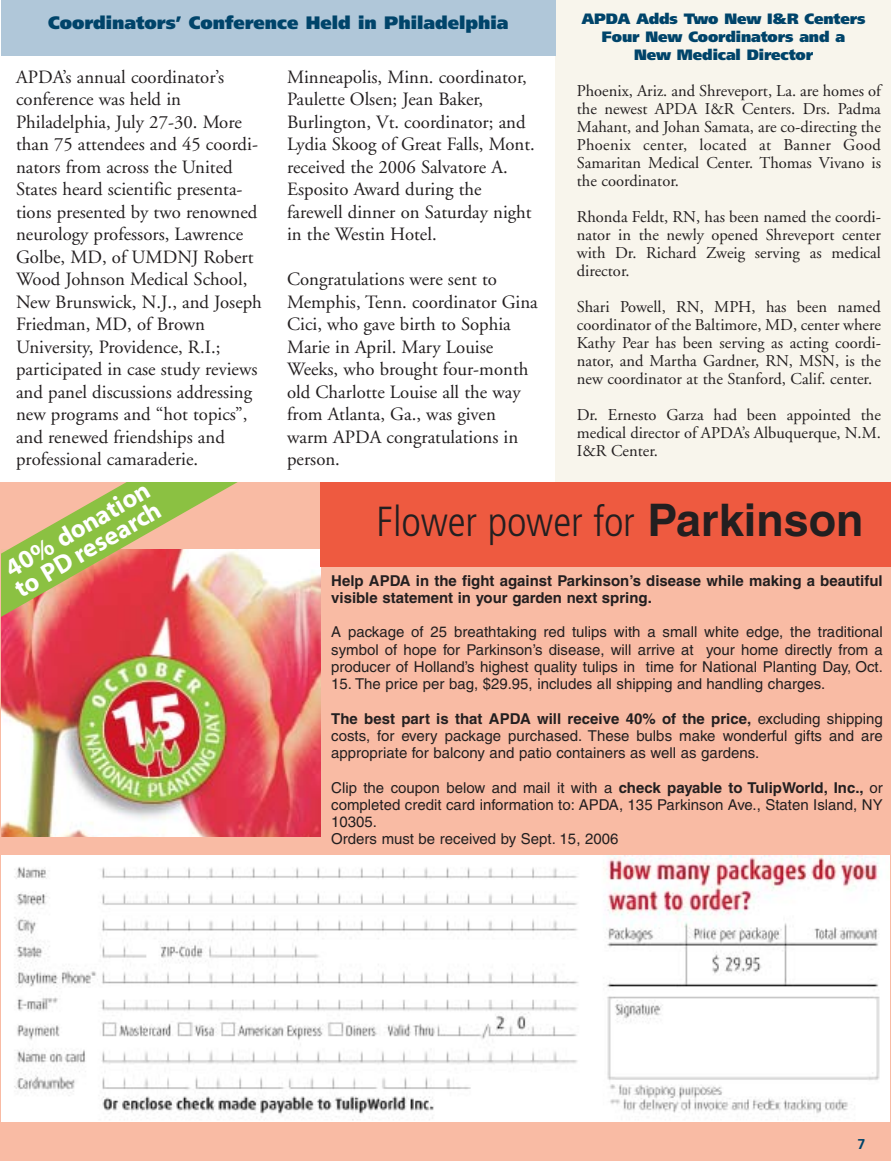
<style>
.page{position:relative;width:891px;height:1161px;background:#fff}
.page>*{position:absolute;margin:0;border:0;box-sizing:border-box;transform-origin:0 0}
.t1{font:300 condensed 42px "Frutiger";letter-spacing:-.005em;color:#231f20}
.t2{font:700 25.8px/22px "Myriad";color:#fff}
.t3{font:18.75px/22.5px "Adobe Garamond";color:#231f20}
.t4{font:900 18px "Frutiger";color:#00446a}
.t5{font:16.5px/18px "Adobe Garamond";color:#231f20;text-align:justify}
.t6{font:15px/17.2px "Helvetica";color:#231f20;text-align:justify}
.t7{font:700 15px/17.2px "Helvetica";color:#231f20}
.t8{font:900 15px/18px "Frutiger";letter-spacing:-.01em;color:#00446a;text-align:center}
.t9{font:700 14.25px "Frutiger";color:#00446a}
.s1{font-family:"Helvetica";font-weight:700;font-stretch:normal;font-size:45px}
.s2{font-weight:700}
</style>
<div class="page">
<div style="left:0;top:482px;width:891px;height:679px;background:#f9bba4"></div>
<img style="left:1px;top:855px;width:889px;height:266px">
<img style="left:1px;top:549px;width:319px;height:287px">
<div style="left:320px;top:482px;width:571px;height:85px;background:#ee5a40"></div>
<div style="left:555px;top:0;width:336px;height:482px;background:#f8f5ec"></div>
<div style="left:1px;top:0;width:555px;height:55px;background:#b0c7d9"></div>
<svg style="left:2px;top:483px;width:259px;height:149px"></svg>
<p class="t4" style="left:48px;top:16px;width:462px">Coordinators’ Conference Held in Philadelphia</p>
<p class="t8" style="left:582px;top:11px;width:285px">APDA Adds Two New I&amp;R Centers<br>Four New Coordinators and a<br>New Medical Director</p>
<p class="t5" style="left:577px;top:83px;width:306px">Phoenix, Ariz. and Shreveport, La. are homes of the newest APDA I&amp;R Centers. Drs. Padma Mahant, and Johan Samata, are co-directing the Phoenix center, located at Banner Good Samaritan Medical Center. Thomas Vivano is the coordinator.</p>
<p class="t5" style="left:577px;top:209px;width:306px">Rhonda Feldt, RN, has been named the coordi&shy;nator in the newly opened Shreveport center with Dr. Richard Zweig serving as medical director.</p>
<p class="t5" style="left:577px;top:299px;width:306px">Shari Powell, RN, MPH, has been named coordinator of the Baltimore, MD, center where Kathy Pear has been serving as acting coordi&shy;nator, and Martha Gardner, RN, MSN, is the new coordinator at the Stanford, Calif. center.</p>
<p class="t5" style="left:577px;top:407px;width:306px">Dr. Ernesto Garza had been appointed the medical director of APDA’s Albuquerque, N.M.<br>I&amp;R Center.</p>
<p class="t3" style="left:16px;top:67px;width:247px">APDA’s annual coordinator’s conference was held in<br>Philadelphia, July 27-30. More than 75 attendees and 45 coordi&shy;nators from across the United<br>States heard scientific presenta&shy;tions presented by two renowned neurology professors, Lawrence<br>Golbe, MD, of UMDNJ Robert<br>Wood Johnson Medical School,<br>New Brunswick, N.J., and Joseph<br>Friedman, MD, of Brown<br>University, Providence, R.I.; participated in case study reviews and panel discussions addressing new programs and “hot topics”, and renewed friendships and professional camaraderie.</p>
<p class="t3" style="left:287px;top:67px;width:249px">Minneapolis, Minn. coordinator,<br>Paulette Olsen; Jean Baker,<br>Burlington, Vt. coordinator; and<br>Lydia Skoog of Great Falls, Mont. received the 2006 Salvatore A.<br>Esposito Award during the farewell dinner on Saturday night in the Westin Hotel.</p>
<p class="t3" style="left:287px;top:270px;width:252px">Congratulations were sent to<br>Memphis, Tenn. coordinator Gina<br>Cici, who gave birth to Sophia<br>Marie in April. Mary Louise<br>Weeks, who brought four-month old Charlotte Louise all the way from Atlanta, Ga., was given warm APDA congratulations in person.</p>
<h2 class="t2" style="left:54px;top:533px;width:81px;rotate:-30deg">dona it</h2>
<h2 class="t2" style="left:1px;top:564px;width:166px;rotate:-30deg">40%<br>to PD rese ra ch</h2>
<h1 class="t1" style="left:376px;top:505px;width:489px">Flower power for <span class="s1">Parkinson</span></h1>
<p class="t7" style="left:331px;top:573px;width:553px">Help APDA in the fight against Parkinson’s disease while making a beautiful visible statement in your garden next spring.</p>
<p class="t6" style="left:331px;top:625px;width:553px">A package of 25 breathtaking red tulips with a small white edge, the traditional symbol of hope for Parkinson’s disease, will arrive at your home directly from a producer of Holland’s highest quality tulips in time for National Planting Day, Oct.</p>
<p class="t6" style="left:331px;top:676px;width:495px">15. The price per bag, $29.95, includes all shipping and handling charges.</p>
<p class="t6" style="left:331px;top:711px;width:553px"><span class="s2">The best part is that APDA will receive 40% of the price,</span> excluding shipping costs, for every package purchased. These bulbs make wonderful gifts and are appropriate for balcony and patio containers as well as gardens.</p>
<p class="t6" style="left:331px;top:780px;width:553px;text-align:left">Clip the coupon below and mail it with a <span class="s2">check payable to TulipWorld, Inc.,</span> or completed credit card information to: APDA, 135 Parkinson Ave., Staten Island, NY 10305.<br>Orders must be received by Sept. 15, 2006</p>
<p class="t9" style="left:858px;top:1139px;width:9px">7</p>
</div>
